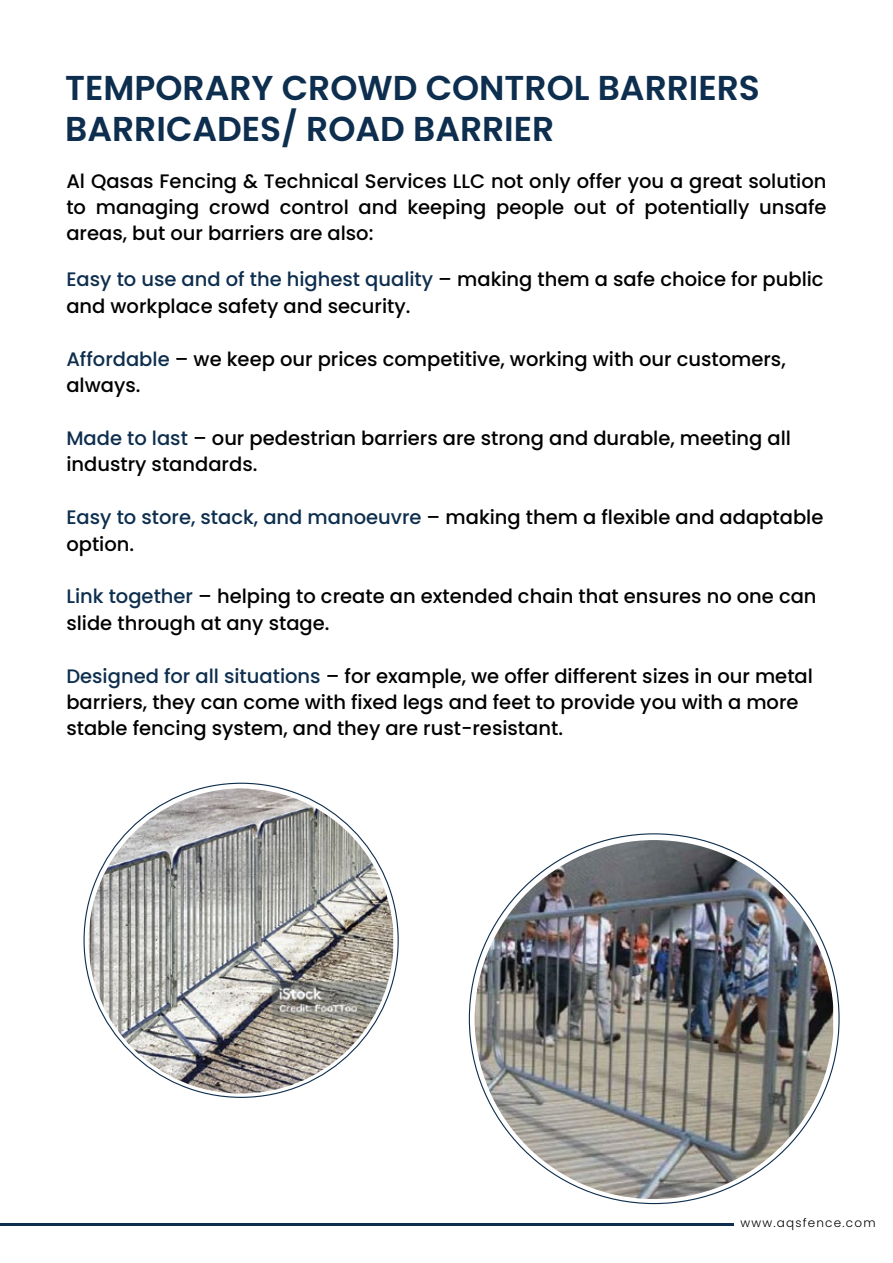
<style>
.page{position:relative;width:893px;height:1263px;background:#fff}
.page>*{position:absolute;margin:0;border:0;box-sizing:border-box;transform-origin:0 0}
.t1{font:600 34.5px/41.4px "Poppins";color:#0d2e4e}
.t2{font:500 19.5px/26.4px "Poppins";color:#010101}
.t3{font:300 12px "Poppins";letter-spacing:.1em;color:#010101}
.s1{color:#0d2e4e}
</style>
<div class="page">
<img style="left:89px;top:788px;width:304px;height:305px;border-radius:149px">
<img style="left:475px;top:840px;width:358px;height:359px;border-radius:176px">
<hr style="left:0;top:1223px;width:733px;height:3px;background:#0d2e4e">
<h1 class="t1" style="left:65px;top:67px;width:696px">TEMPORARY CROWD CONTROL BARRIERS<br>BARRICADES/ ROAD BARRIER</h1>
<p class="t2" style="left:66px;top:168px;width:762px;text-align:justify">Al Qasas Fencing &amp; Technical Services LLC not only offer you a great solution to managing crowd control and keeping people out of potentially unsafe areas, but our barriers are also:</p>
<p class="t2" style="left:66px;top:266px;width:759px"><span class="s1">Easy to use and of the highest quality</span> – making them a safe choice for public and workplace safety and security.</p>
<p class="t2" style="left:66px;top:346px;width:721px"><span class="s1">Affordable</span> – we keep our prices competitive, working with our customers, always.</p>
<p class="t2" style="left:66px;top:425px;width:726px"><span class="s1">Made to last</span> – our pedestrian barriers are strong and durable, meeting all industry standards.</p>
<p class="t2" style="left:66px;top:504px;width:758px"><span class="s1">Easy to store, stack, and manoeuvre</span> – making them a flexible and adaptable option.</p>
<p class="t2" style="left:66px;top:583px;width:752px"><span class="s1">Link together</span> – helping to create an extended chain that ensures no one can slide through at any stage.</p>
<p class="t2" style="left:66px;top:663px;width:748px"><span class="s1">Designed for all situations</span> – for example, we offer different sizes in our metal barriers, they can come with fixed legs and feet to provide you with a more stable fencing system, and they are rust-resistant.</p>
<p class="t3" style="left:740px;top:1216px;width:137px">www.aqsfence.com</p>
</div>
